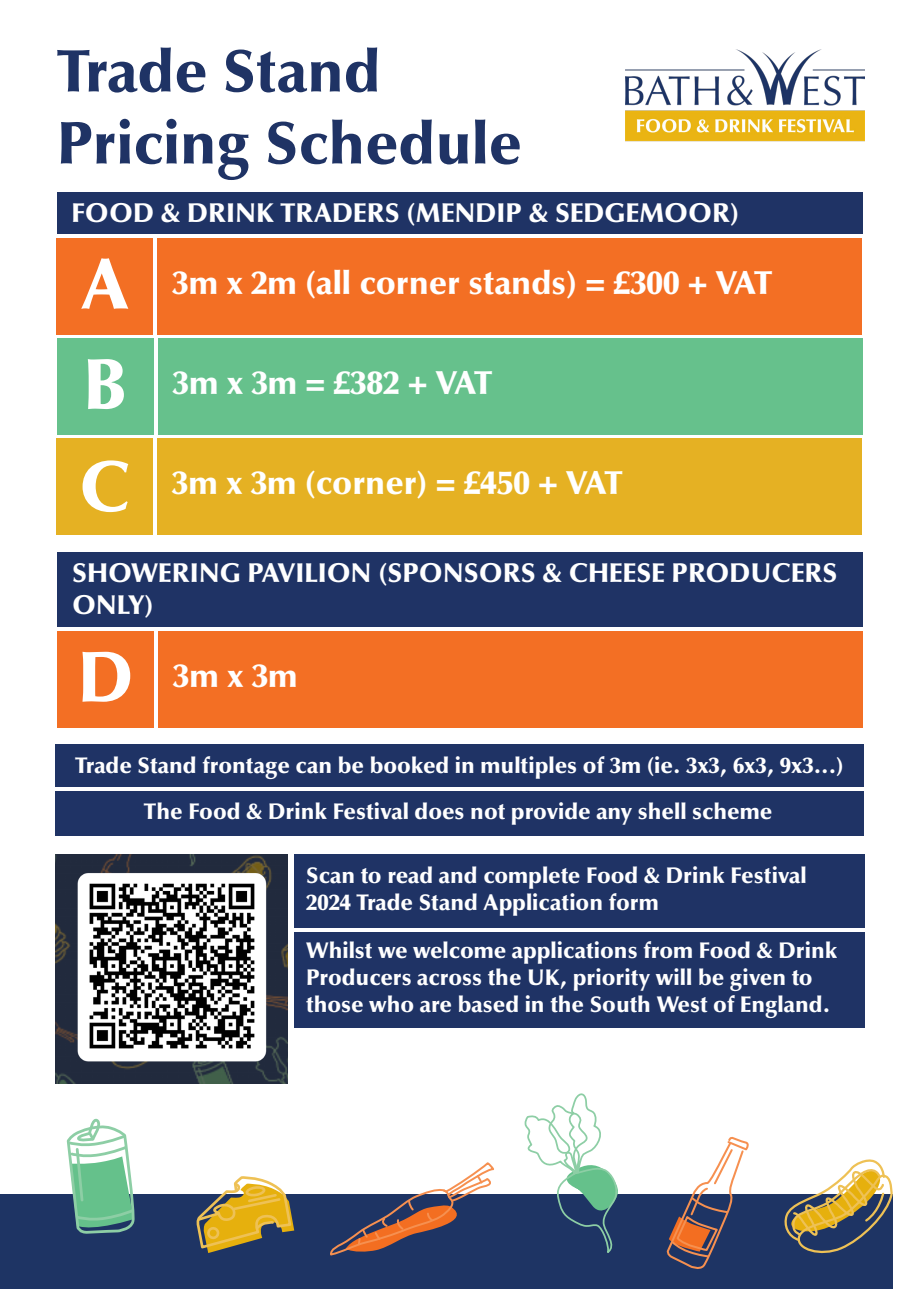
<style>
.page{position:relative;width:919px;height:1289px;background:#fff}
.page>*{position:absolute;margin:0;border:0;box-sizing:border-box;transform-origin:0 0}
.t1{font:900 72px "Optima LT Pro";color:#fff}
.t2{font:900 60px "Optima LT Pro";color:#1f3365}
.t3{font:900 33px "Optima LT Pro";color:#fff}
.t4{font:900 27px/32.4px "Optima LT Pro";color:#fff}
.t5{font:900 22.5px/27px "Optima LT Pro";color:#fff}
</style>
<div class="page">
<div style="left:55px;top:791px;width:808px;height:44px;background:#1f3365"></div>
<div style="left:55px;top:744px;width:808px;height:43px;background:#1f3365"></div>
<img style="left:625px;top:50px;width:239px;height:92px">
<div style="left:57px;top:192px;width:805px;height:42px;background:#1f3365"></div>
<div style="left:157px;top:238px;width:705px;height:96px;background:#f36f24"></div>
<div style="left:57px;top:238px;width:96px;height:96px;background:#f36f24"></div>
<div style="left:158px;top:338px;width:704px;height:97px;background:#66c18c"></div>
<div style="left:57px;top:338px;width:96px;height:97px;background:#66c18c"></div>
<div style="left:157px;top:438px;width:704px;height:97px;background:#e5b123"></div>
<div style="left:56px;top:438px;width:97px;height:97px;background:#e5b123"></div>
<div style="left:57px;top:552px;width:805px;height:74px;background:#1f3365"></div>
<div style="left:158px;top:631px;width:704px;height:96px;background:#f36f24"></div>
<div style="left:57px;top:631px;width:97px;height:96px;background:#f36f24"></div>
<div style="left:0;top:1194px;width:918px;height:94px;background:#1e3464"></div>
<svg style="left:524px;top:1093px;width:94px;height:160px"></svg>
<svg style="left:196px;top:1176px;width:98px;height:76px"></svg>
<svg style="left:330px;top:1162px;width:164px;height:94px"></svg>
<svg style="left:784px;top:1159px;width:109px;height:95px"></svg>
<svg style="left:66px;top:1118px;width:69px;height:116px"></svg>
<svg style="left:666px;top:1136px;width:82px;height:133px"></svg>
<img style="left:56px;top:854px;width:232px;height:229px">
<div style="left:294px;top:854px;width:570px;height:73px;background:#1f3365"></div>
<div style="left:294px;top:932px;width:570px;height:96px;background:#1f3365"></div>
<div style="left:893px;top:0;width:25px;height:1288px;background:#fff"></div>
<p class="t2" style="left:57px;top:34px;width:325px">Trade Stand</p>
<p class="t2" style="left:57px;top:106px;width:466px">Pricing Schedule</p>
<p class="t4" style="left:71px;top:196px;width:669px">FOOD &amp; DRINK TRADERS (MENDIP &amp; SEDGEMOOR)</p>
<p class="t1" style="left:81px;top:239px;width:50px">A</p>
<p class="t3" style="left:172px;top:262px;width:601px">3m x 2m (all corner stands) = £300 + VAT</p>
<p class="t1" style="left:83px;top:340px;width:45px">B</p>
<p class="t3" style="left:172px;top:362px;width:321px">3m x 3m = £382 + VAT</p>
<p class="t1" style="left:79px;top:442px;width:53px">C</p>
<p class="t3" style="left:172px;top:462px;width:452px">3m x 3m (corner) = £450 + VAT</p>
<p class="t4" style="left:72px;top:556px;width:766px">SHOWERING PAVILION (SPONSORS &amp; CHEESE PRODUCERS<br>ONLY)</p>
<p class="t1" style="left:78px;top:632px;width:58px">D</p>
<p class="t3" style="left:173px;top:654px;width:126px">3m x 3m</p>
<p class="t5" style="left:75px;top:751px;width:769px">Trade Stand frontage can be booked in multiples of 3m (ie. 3x3, 6x3, 9x3...)</p>
<p class="t5" style="left:144px;top:798px;width:629px">The Food &amp; Drink Festival does not provide any shell scheme</p>
<p class="t5" style="left:306px;top:861px;width:502px">Scan to read and complete Food &amp; Drink Festival<br>2024 Trade Stand Application form</p>
<p class="t5" style="left:306px;top:936px;width:532px">Whilst we welcome applications from Food &amp; Drink<br>Producers across the UK, priority will be given to those who are based in the South West of England.</p>
</div>
